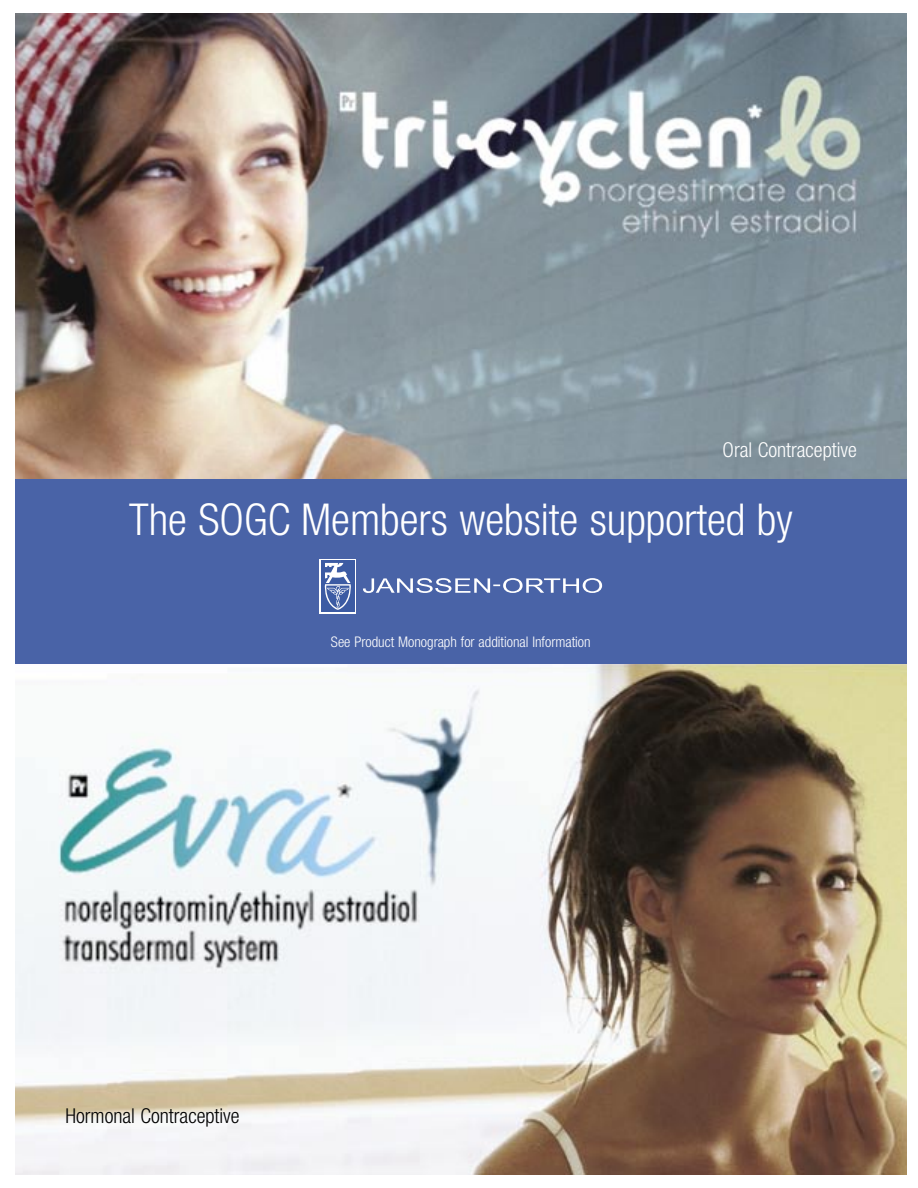
<style>
.page{position:relative;width:918px;height:1188px;background:#fff}
.page>*{position:absolute;margin:0;border:0;box-sizing:border-box;transform-origin:0 0}
.t1{font:300 condensed 43.95px "Helvetica Neue";color:#fff}
.t2{font:300 condensed 20.55px "Helvetica Neue";color:#000}
.t3{font:300 condensed 20.55px "Helvetica Neue";color:#fff}
.t4{font:300 condensed 14.7px "Helvetica Neue";color:#fff}
</style>
<div class="page">
<img style="left:15px;top:14px;width:891px;height:1160px">
<div style="left:15px;top:479px;width:891px;height:185px;background:#4963a7"></div>
<div style="left:320px;top:559px;width:36px;height:54px;background:#3c5ba3"></div>
<svg style="left:363px;top:578px;width:239px;height:15px"></svg>
<svg style="left:324px;top:563px;width:27px;height:47px"></svg>
<h2 class="t3" style="left:723px;top:438px;width:136px">Oral Contraceptive</h2>
<h1 class="t1" style="left:129px;top:494px;width:665px">The SOGC Members website supported by</h1>
<p class="t4" style="left:331px;top:633px;width:261px">See Product Monograph for additional Information</p>
<h2 class="t2" style="left:66px;top:1104px;width:176px">Hormonal Contraceptive</h2>
</div>
